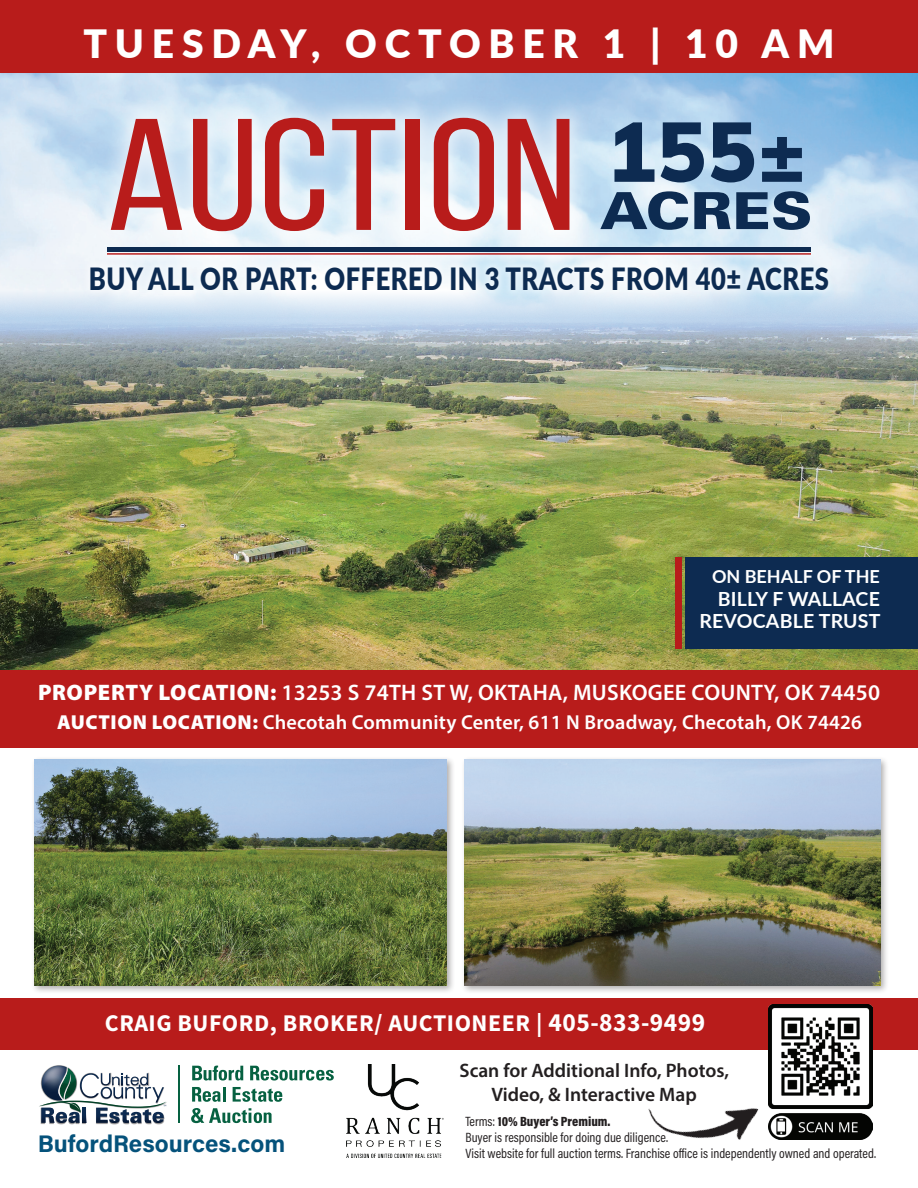
<style>
.page{position:relative;width:918px;height:1188px;background:#fff}
.page>*{position:absolute;margin:0;border:0;box-sizing:border-box;transform-origin:0 0}
.t1{font:158.55px "Bebas Neue";color:#b81c1b;scale:1.18 1}
.t2{font:900 83.4px "Muli";color:#0d2b51}
.t3{font:900 39px "Lato";letter-spacing:.2em;color:#fff}
.t4{font:900 30.6px "Lato";letter-spacing:.02em;color:#0d2b51;scale:.83 1}
.t5{font:24px "Source Sans Variable";letter-spacing:.02em;color:#fff}
.t6{font:700 24px "Acumin Pro";color:#05527b}
.t7{font:600 22.5px "Myriad Pro";letter-spacing:.01em;color:#fff}
.t8{font:600 20.25px "Myriad Pro";letter-spacing:.01em;color:#fff}
.t9{font:600 19.5px/23.4px "Myriad Pro";color:#231f20;text-align:center}
.t10{font:700 19.5px/22.5px "Lato";letter-spacing:.01em;color:#fff;text-align:right}
.t11{font:700 18px "Lato";color:#fff}
.t12{font:13.5px/16.2px "Acumin Pro Cond";color:#231f20}
.s1{font-weight:900}
.s2{font-size:25.5px}
</style>
<div class="page">
<div style="left:0;top:0;width:918px;height:95px;background:#b81c1b"></div>
<img style="left:0;top:73px;width:918px;height:197px">
<img style="left:0;top:270px;width:918px;height:400px">
<div style="left:461px;top:756px;width:428px;height:239px;background:#231f20;opacity:.37"></div>
<img style="left:464px;top:759px;width:416px;height:227px">
<div style="left:31px;top:756px;width:424px;height:239px;background:#231f20;opacity:.37"></div>
<img style="left:34px;top:759px;width:413px;height:227px">
<div style="left:0;top:670px;width:918px;height:77px;background:#b81c1b"></div>
<div style="left:81px;top:258px;width:756px;height:41px;background:#fff;opacity:.75"></div>
<div style="left:88px;top:93px;width:506px;height:162px;background:#fff;opacity:.75"></div>
<svg style="left:600px;top:191px;width:210px;height:39px"></svg>
<div style="left:98px;top:244px;width:722px;height:20px;background:#fff;opacity:.75"></div>
<hr style="left:107px;top:253px;width:704px;height:2px;background:#b81c1b">
<div style="left:107px;top:247px;width:704px;height:5px;background:#0d2b51"></div>
<hr style="left:178px;top:1065px;width:1px;height:58px;background:#066141">
<img style="left:41px;top:1123px;width:122px;height:1px">
<svg style="left:39px;top:1065px;width:127px;height:58px"></svg>
<svg style="left:192px;top:1066px;width:51px;height:15px"></svg>
<svg style="left:250px;top:1066px;width:84px;height:15px"></svg>
<svg style="left:192px;top:1087px;width:33px;height:15px"></svg>
<svg style="left:233px;top:1087px;width:49px;height:15px"></svg>
<svg style="left:191px;top:1108px;width:81px;height:15px"></svg>
<div style="left:0;top:998px;width:918px;height:52px;background:#b81c1b"></div>
<img style="left:768px;top:1004px;width:105px;height:136px">
<img style="left:648px;top:1062px;width:123px;height:78px">
<img style="left:347px;top:1064px;width:97px;height:94px">
<div style="left:675px;top:557px;width:7px;height:92px;background:#b81c1b"></div>
<div style="left:686px;top:557px;width:232px;height:92px;background:#0d2b51"></div>
<h3 class="t3" style="left:83px;top:14px;width:753px">TUESDAY, OCTOBER 1 | 10 AM</h3>
<h1 class="t1" style="left:107px;top:89px;width:400px">AUCTION</h1>
<h2 class="t2" style="left:607px;top:90px;width:201px">155±</h2>
<h3 class="t4" style="left:89px;top:256px;width:893px">BUY ALL OR PART: OFFERED IN 3 TRACTS FROM 40± ACRES</h3>
<h3 class="t11" style="left:712px;top:563px;width:169px">ON BEHALF OF THE</h3>
<h3 class="t10" style="left:700px;top:587px;width:183px">BILLY F WALLACE<br>REVOCABLE TRUST</h3>
<h3 class="t7" style="left:38px;top:678px;width:844px"><span class="s1">PROPERTY LOCATION:</span> 13253 S 74TH ST W, OKTAHA, MUSKOGEE COUNTY, OK 74450</h3>
<h3 class="t8" style="left:57px;top:709px;width:806px"><span class="s1">AUCTION LOCATION:</span> Checotah Community Center, 611 N Broadway, Checotah, OK 74426</h3>
<h3 class="t5" style="left:105px;top:1009px;width:602px">CRAIG BUFORD, BROKER/ AUCTIONEER | <span class="s2">405-833-9499</span></h3>
<h3 class="t9" style="left:459px;top:1058px;width:271px">Scan for Additional Info, Photos,<br>Video, &amp; Interactive Map</h3>
<p class="t12" style="left:466px;top:1113px;width:412px">Terms: <span class="s1">10% Buyer’s Premium.<br></span>Buyer is responsible for doing due diligence.<br>Visit website for full auction terms. Franchise office is independently owned and operated.</p>
<h3 class="t6" style="left:38px;top:1127px;width:249px">BufordResources.com</h3>
</div>
